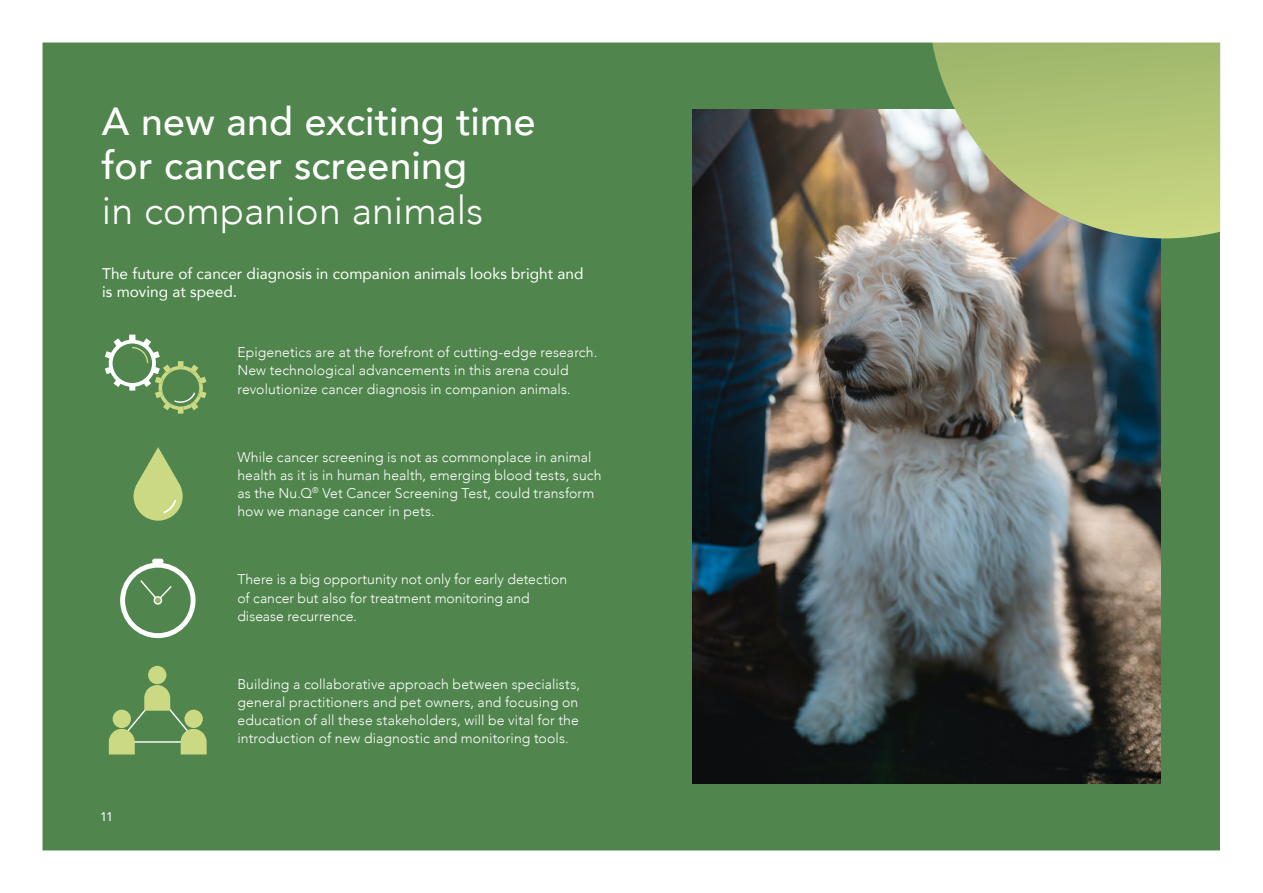
<style>
.page{position:relative;width:1263px;height:893px;background:#fff}
.page>*{position:absolute;margin:0;border:0;box-sizing:border-box;transform-origin:0 0}
.t1{font:500 39.15px/44.7px "Avenir";letter-spacing:.005em;color:#fff}
.t2{font:300 39.15px "Avenir";color:#fff}
.t3{font:15.45px/18.1px "Avenir";letter-spacing:.005em;color:#fff}
.t4{font:300 13.95px/18.1px "Avenir";letter-spacing:.005em;color:#fff}
.t5{font:12.6px "Avenir";color:#fff}
</style>
<div class="page">
<img style="left:42px;top:42px;width:1179px;height:809px">
<h1 class="t1" style="left:102px;top:97px;width:435px">A new and exciting time for cancer screening</h1>
<h1 class="t2" style="left:102px;top:188px;width:383px">in companion animals</h1>
<p class="t3" style="left:102px;top:264px;width:483px">The future of cancer diagnosis in companion animals looks bright and is moving at speed.</p>
<p class="t4" style="left:237px;top:343px;width:361px">Epigenetics are at the forefront of cutting-edge research.<br>New technological advancements in this arena could revolutionize cancer diagnosis in companion animals.</p>
<p class="t4" style="left:237px;top:448px;width:366px">While cancer screening is not as commonplace in animal health as it is in human health, emerging blood tests, such as the Nu.Q<sup>®</sup> Vet Cancer Screening Test, could transform how we manage cancer in pets.</p>
<p class="t4" style="left:237px;top:570px;width:331px">There is a big opportunity not only for early detection of cancer but also for treatment monitoring and disease recurrence.</p>
<p class="t5" style="left:100px;top:806px;width:15px">11</p>
<p class="t4" style="left:237px;top:675px;width:344px;text-align:justify">Building a collaborative approach between specialists, general practitioners and pet owners, and focusing on education of all these stakeholders, will be vital for the introduction of new diagnostic and monitoring tools.</p>
</div>
